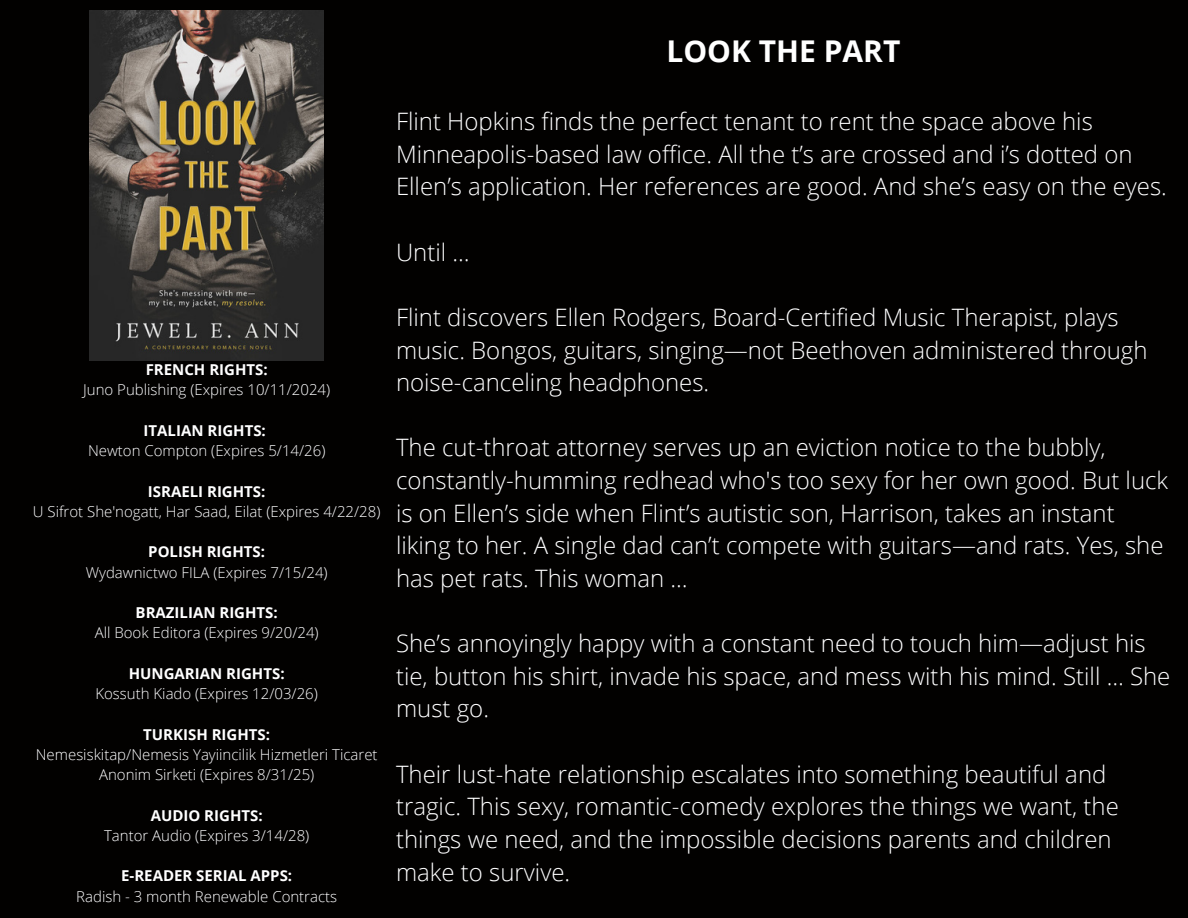
<style>
.page{position:relative;width:1188px;height:918px;background:#020100}
.page>*{position:absolute;margin:0;border:0;box-sizing:border-box;transform-origin:0 0}
.t1{font:700 30px "Open Sans";color:#fff}
.t2{font:300 24px/32.7px "Open Sans";color:#fff}
.t3{font:300 15px/20.2px "Open Sans";color:#fff;text-align:center}
.t4{font:700 15px "Open Sans";color:#fff}
</style>
<div class="page">
<img style="left:90px;top:11px;width:234px;height:349px">
<p class="t1" style="left:666px;top:30px;width:235px">LOOK THE PART</p>
<p class="t2" style="left:396px;top:105px;width:772px">Flint Hopkins finds the perfect tenant to rent the space above his<br>Minneapolis-based law office. All the t’s are crossed and i’s dotted on<br>Ellen’s application. Her references are good. And she’s easy on the eyes.</p>
<p class="t2" style="left:396px;top:235px;width:75px">Until …</p>
<p class="t4" style="left:146px;top:359px;width:124px">FRENCH RIGHTS:</p>
<p class="t3" style="left:83px;top:379px;width:249px">Juno Publishing (Expires 10/11/2024)</p>
<p class="t4" style="left:144px;top:420px;width:124px">ITALIAN RIGHTS:</p>
<p class="t3" style="left:88px;top:440px;width:239px">Newton Compton (Expires 5/14/26)</p>
<p class="t4" style="left:148px;top:481px;width:119px">ISRAELI RIGHTS:</p>
<p class="t3" style="left:33px;top:501px;width:349px">U Sifrot She'nogatt, Har Saad, Eilat (Expires 4/22/28)</p>
<p class="t4" style="left:148px;top:541px;width:118px">POLISH RIGHTS:</p>
<p class="t3" style="left:86px;top:562px;width:243px">Wydawnictwo FILA (Expires 7/15/24)</p>
<p class="t4" style="left:136px;top:602px;width:144px">BRAZILIAN RIGHTS:</p>
<p class="t3" style="left:95px;top:622px;width:226px">All Book Editora (Expires 9/20/24)</p>
<p class="t4" style="left:129px;top:663px;width:157px">HUNGARIAN RIGHTS:</p>
<p class="t3" style="left:95px;top:683px;width:224px">Kossuth Kiado (Expires 12/03/26)</p>
<p class="t4" style="left:143px;top:724px;width:128px">TURKISH RIGHTS:</p>
<p class="t3" style="left:36px;top:744px;width:343px">Nemesiskitap/Nemesis Yayiincilik Hizmetleri Ticaret<br>Anonim Sirketi (Expires 8/31/25)</p>
<p class="t4" style="left:151px;top:805px;width:113px">AUDIO RIGHTS:</p>
<p class="t3" style="left:104px;top:825px;width:207px">Tantor Audio (Expires 3/14/28)</p>
<p class="t4" style="left:121px;top:865px;width:173px">E-READER SERIAL APPS:</p>
<p class="t3" style="left:76px;top:886px;width:262px">Radish - 3 month Renewable Contracts</p>
<p class="t2" style="left:396px;top:300px;width:753px">Flint discovers Ellen Rodgers, Board-Certified Music Therapist, plays music. Bongos, guitars, singing—not Beethoven administered through noise-canceling headphones.</p>
<p class="t2" style="left:396px;top:431px;width:774px">The cut-throat attorney serves up an eviction notice to the bubbly, constantly-humming redhead who's too sexy for her own good. But luck is on Ellen’s side when Flint’s autistic son, Harrison, takes an instant liking to her. A single dad can’t compete with guitars—and rats. Yes, she has pet rats. This woman …</p>
<p class="t2" style="left:396px;top:627px;width:776px">She’s annoyingly happy with a constant need to touch him—adjust his tie, button his shirt, invade his space, and mess with his mind. Still … She must go.</p>
<p class="t2" style="left:396px;top:757px;width:724px">Their lust-hate relationship escalates into something beautiful and tragic. This sexy, romantic-comedy explores the things we want, the things we need, and the impossible decisions parents and children make to survive.</p>
</div>
